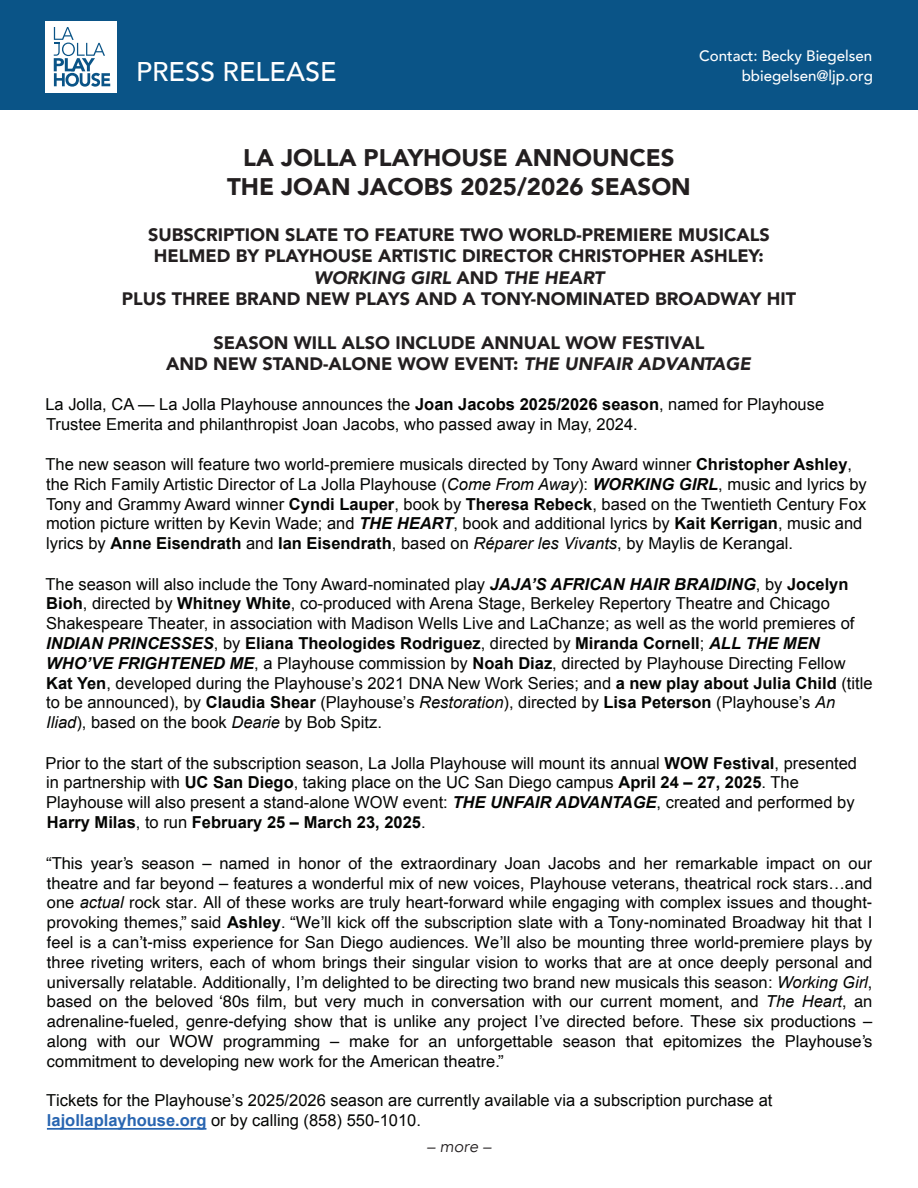
<style>
.page{position:relative;width:918px;height:1188px;background:#fff}
.page>*{position:absolute;margin:0;border:0;box-sizing:border-box;transform-origin:0 0}
.t1{font:500 27px "Avenir";color:#fff}
.t2{font:900 24px/28.8px "Avenir";color:#231f20;text-align:center}
.t3{font:900 18px/21.6px "Avenir";color:#231f20;text-align:center}
.t4{font:16.5px/19.8px "Arial";color:#040503}
.t5{font:16.5px/19.8px "Helvetica";color:#040503;text-align:justify}
.t6{font:italic 16.5px "Avenir";color:#231f20}
.t7{font:500 15.15px/20.5px "Avenir";letter-spacing:-.005em;color:#fff;text-align:right}
.s1{font-style:italic}
.s2{font-weight:700}
.s3{font-weight:700;font-style:italic}
.s4{font-family:"Arial";font-style:italic}
.s5{font-family:"Arial";font-weight:700}
.s6{font-weight:700;color:#2865b1}
</style>
<div class="page">
<div style="left:0;top:0;width:918px;height:109px;background:#0a5487"></div>
<div style="left:45px;top:21px;width:72px;height:72px;background:#fff"></div>
<svg style="left:54px;top:27px;width:56px;height:60px"></svg>
<hr style="left:47px;top:1128px;width:159px;height:2px;background:#2865b1">
<h1 class="t1" style="left:136px;top:48px;width:202px">PRESS RELEASE</h1>
<p class="t7" style="left:699px;top:44px;width:175px">Contact: Becky Biegelsen bbiegelsen@ljp.org</p>
<h2 class="t2" style="left:227px;top:143px;width:465px">LA JOLLA PLAYHOUSE ANNOUNCES<br>THE JOAN JACOBS 2025/2026 SEASON</h2>
<p class="t3" style="left:122px;top:223px;width:676px">SUBSCRIPTION SLATE TO FEATURE TWO WORLD-PREMIERE MUSICALS HELMED BY PLAYHOUSE ARTISTIC DIRECTOR CHRISTOPHER ASHLEY:<br><span class="s1">WORKING GIRL</span> AND <span class="s1">THE HEART<br></span>PLUS THREE BRAND NEW PLAYS AND A TONY-NOMINATED BROADWAY HIT</p>
<p class="t3" style="left:166px;top:331px;width:586px">SEASON WILL ALSO INCLUDE ANNUAL WOW FESTIVAL<br>AND NEW STAND-ALONE WOW EVENT: <span class="s1">THE UNFAIR ADVANTAGE</span></p>
<p class="t4" style="left:45px;top:394px;width:780px">La Jolla, CA — La Jolla Playhouse announces the <span class="s2">Joan Jacobs 2025/2026 season</span>, named for Playhouse<br>Trustee Emerita and philanthropist Joan Jacobs, who passed away in May, 2024.</p>
<p class="t4" style="left:45px;top:454px;width:823px">The new season will feature two world-premiere musicals directed by Tony Award winner <span class="s2">Christopher Ashley</span>, the Rich Family Artistic Director of La Jolla Playhouse (<span class="s1">Come From Away</span>): <span class="s3">WORKING GIRL</span>, music and lyrics by Tony and Grammy Award winner <span class="s2">Cyndi Lauper</span>, book by <span class="s2">Theresa Rebeck</span>, based on the Twentieth Century Fox motion picture written by Kevin Wade; and <span class="s3">THE HEART</span>, book and additional lyrics by <span class="s2">Kait Kerrigan</span>, music and lyrics by <span class="s2">Anne Eisendrath</span> and <span class="s2">Ian Eisendrath</span>, based on <span class="s1">Réparer les Vivants</span>, by Maylis de Kerangal.</p>
<p class="t4" style="left:45px;top:574px;width:829px">The season will also include the Tony Award-nominated play <span class="s3">JAJA’S AFRICAN HAIR BRAIDING</span>, by <span class="s2">Jocelyn Bioh</span>, directed by <span class="s2">Whitney White</span>, co-produced with Arena Stage, Berkeley Repertory Theatre and Chicago Shakespeare Theater, in association with Madison Wells Live and LaChanze; as well as the world premieres of <span class="s3">INDIAN PRINCESSES</span>, by <span class="s2">Eliana Theologides Rodriguez</span>, directed by <span class="s2">Miranda Cornell</span>; <span class="s3">ALL THE MEN WHO’VE FRIGHTENED ME</span>, a Playhouse commission by <span class="s2">Noah Diaz</span>, directed by Playhouse Directing Fellow <span class="s2">Kat Yen</span>, developed during the Playhouse’s 2021 DNA New Work Series; and <span class="s2">a new play about Julia Child</span> (title to be announced), by <span class="s2">Claudia Shear</span> (Playhouse’s <span class="s1">Restoration</span>), directed by <span class="s2">Lisa Peterson</span> (Playhouse’s <span class="s1">An Iliad</span>), based on the book <span class="s1">Dearie</span> by Bob Spitz.</p>
<p class="t4" style="left:45px;top:753px;width:813px">Prior to the start of the subscription season, La Jolla Playhouse will mount its annual <span class="s2">WOW Festival</span>, presented in partnership with <span class="s2">UC San Diego</span>, taking place on the UC San Diego campus <span class="s2">April 24 – 27, 2025</span>. The Playhouse will also present a stand-alone WOW event: <span class="s3">THE UNFAIR ADVANTAGE</span>, created and performed by <span class="s2">Harry Milas</span>, to run <span class="s2">February 25 – March 23, 2025</span>.</p>
<p class="t5" style="left:46px;top:854px;width:828px">“This year’s season – named in honor of the extraordinary Joan Jacobs and her remarkable impact on our theatre and far beyond – features a wonderful mix of new voices, Playhouse veterans, theatrical rock stars…and one <span class="s4">actual</span> rock star. All of these works are truly heart-forward while engaging with complex issues and thought&shy;provoking themes,” said <span class="s5">Ashley</span>. “We’ll kick off the subscription slate with a Tony-nominated Broadway hit that I feel is a can’t-miss experience for San Diego audiences. We’ll also be mounting three world-premiere plays by three riveting writers, each of whom brings their singular vision to works that are at once deeply personal and universally relatable. Additionally, I’m delighted to be directing two brand new musicals this season: <span class="s4">Working Girl</span>, based on the beloved ‘80s film, but very much in conversation with our current moment, and <span class="s4">The Heart</span>, an adrenaline-fueled, genre-defying show that is unlike any project I’ve directed before. These six productions – along with our WOW programming – make for an unforgettable season that epitomizes the Playhouse’s commitment to developing new work for the American theatre.”</p>
<p class="t4" style="left:46px;top:1090px;width:728px">Tickets for the Playhouse’s 2025/2026 season are currently available via a subscription purchase at <span class="s6">lajollaplayhouse.org</span> or by calling (858) 550-1010.</p>
<p class="t6" style="left:427px;top:1136px;width:66px">– more –</p>
</div>
